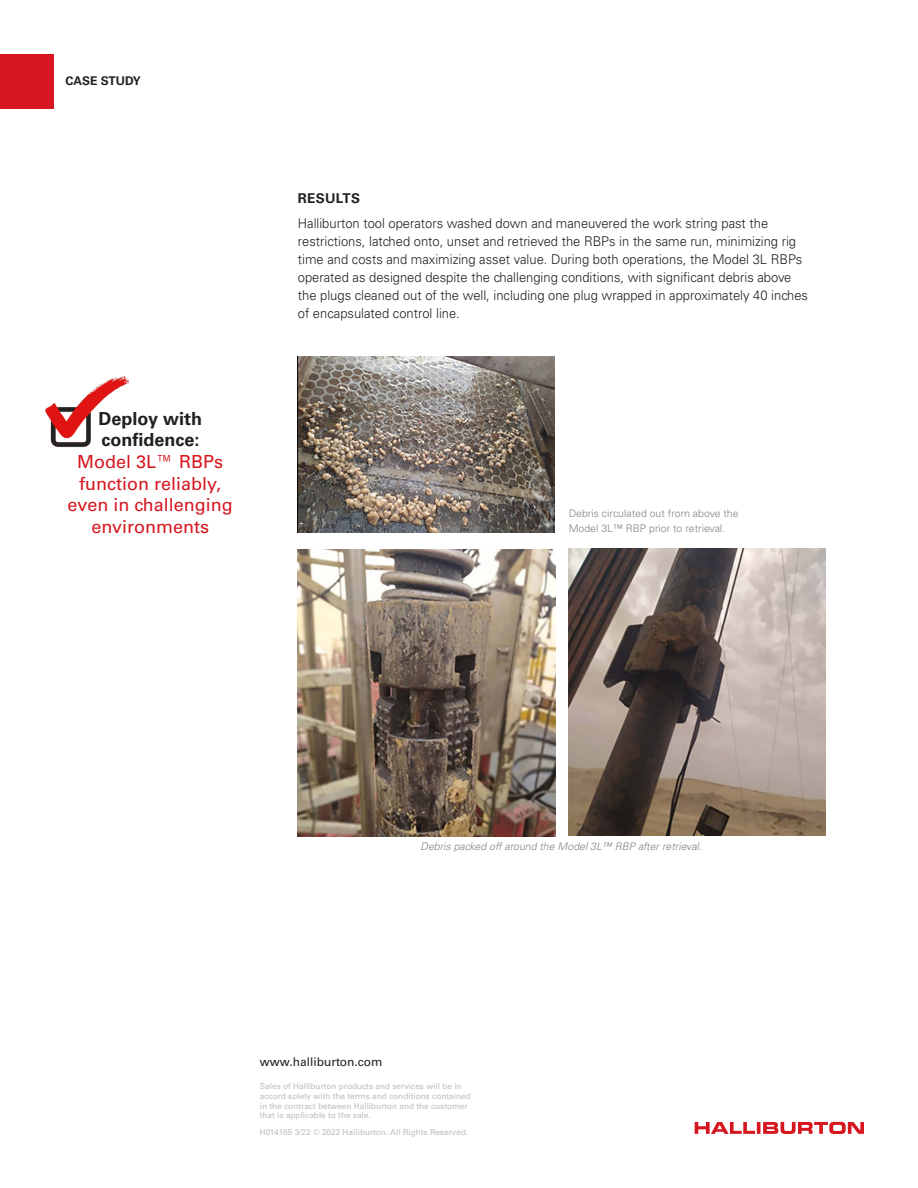
<style>
.page{position:relative;width:918px;height:1188px;background:#fff}
.page>*{position:absolute;margin:0;border:0;box-sizing:border-box;transform-origin:0 0}
.Case_Study_Title___2{font:18px/21.6px "Univers LT Std";color:#d7171f;text-align:center}
.Body{font:300 13.5px/18px "Univers LT Std";color:#231f20;scale:.96 1}
.Body_Header{font:700 13.5px "Univers LT Std";letter-spacing:.025em;color:#231f20}
.t1{font:12px "Univers LT Std";color:#231f20}
.t2{font:700 12px "Univers LT Std";color:#231f20}
.t3{font:300 10.5px/15px "Univers LT Std";color:#808285}
.t4{font:italic 300 10.5px "Univers LT Std";color:#808285}
.t5{font:8.25px/9.8px "Univers LT Std";color:#bcbdc0}
.s1{font-weight:700;color:#231f20}
</style>
<div class="page">
<img style="left:298px;top:549px;width:257px;height:287px">
<img style="left:569px;top:548px;width:257px;height:287px">
<img style="left:298px;top:357px;width:256px;height:175px">
<img style="left:45px;top:376px;width:83px;height:72px">
<div style="left:0;top:54px;width:54px;height:55px;background:#d7171f"></div>
<svg style="left:695px;top:1122px;width:169px;height:12px"></svg>
<p class="t2" style="left:66px;top:74px;width:77px">CASE STUDY</p>
<p class="Case_Study_Title___2" style="left:68px;top:408px;width:167px"><span class="s1">Deploy with confidence:<br></span>Model 3L™ RBPs function reliably, even in challenging environments</p>
<p class="Body_Header" style="left:298px;top:190px;width:64px">RESULTS</p>
<p class="Body" style="left:298px;top:214px;width:533px">Halliburton tool operators washed down and maneuvered the work string past the restrictions, latched onto, unset and retrieved the RBPs in the same run, minimizing rig time and costs and maximizing asset value. During both operations, the Model 3L RBPs operated as designed despite the challenging conditions, with significant debris above the plugs cleaned out of the well, including one plug wrapped in approximately 40 inches of encapsulated control line.</p>
<p class="t3" style="left:569px;top:506px;width:171px">Debris circulated out from above the<br>Model 3L™ RBP prior to retrieval.</p>
<p class="t4" style="left:421px;top:840px;width:283px">Debris packed off around the Model 3L™ RBP after retrieval.</p>
<p class="t1" style="left:260px;top:1054px;width:124px">www.halliburton.com</p>
<p class="t5" style="left:260px;top:1081px;width:212px">Sales of Halliburton products and services will be in accord solely with the terms and conditions contained in the contract between Halliburton and the customer that is applicable to the sale.</p>
<p class="t5" style="left:260px;top:1127px;width:210px">H014165 3/22 © 2022 Halliburton. All Rights Reserved.</p>
</div>
